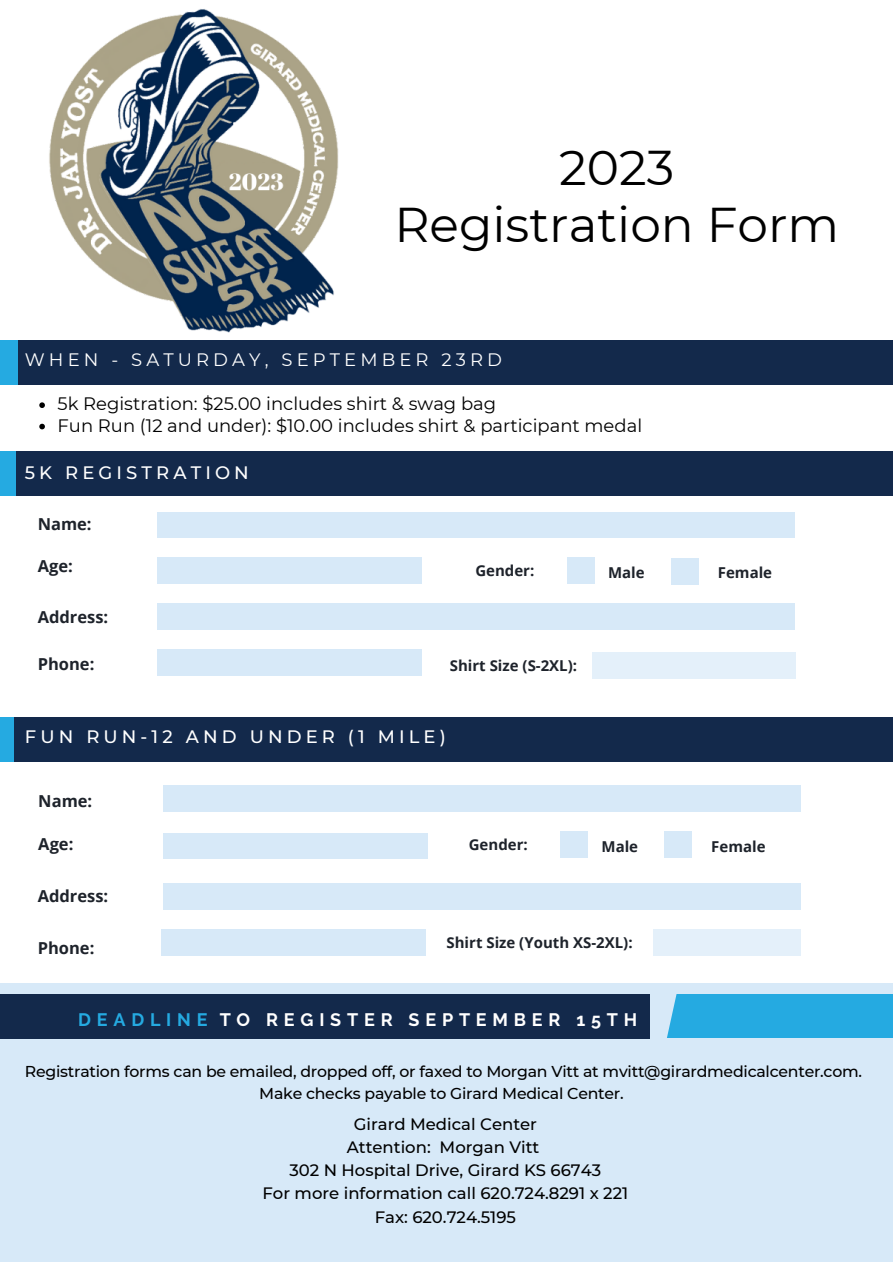
<style>
.page{position:relative;width:893px;height:1264px;background:#fff}
.page>*{position:absolute;margin:0;border:0;box-sizing:border-box;transform-origin:0 0}
.t1{font:48.75px "Montserrat";color:#000}
.t2{font:18px "Montserrat";color:#000}
.t3{font:500 18px "Montserrat";letter-spacing:.23em;color:#fff}
.t4{font:18px "Montserrat";letter-spacing:.23em;color:#fff}
.t5{font:700 18px "Raleway";letter-spacing:.32em;color:#fff}
.t6{font:700 18px "Raleway";letter-spacing:.32em;color:#25aae1}
.t7{font:500 16.5px "Montserrat";color:#000}
.t8{font:700 16.5px "Open Sans";color:#1e232b}
.t9{font:500 15.75px "Montserrat";letter-spacing:-.015em;color:#000}
.t10{font:700 15px "Open Sans";color:#1e232b}
</style>
<div class="page">
<div style="left:157px;top:512px;width:638px;height:26px;background:#d7e9f8"></div>
<div style="left:157px;top:603px;width:638px;height:26px;background:#d7e9f8"></div>
<div style="left:157px;top:649px;width:265px;height:27px;background:#d7e9f8"></div>
<div style="left:591px;top:651px;width:204px;height:27px;background:#e4f0fa"></div>
<div style="left:566px;top:557px;width:28px;height:27px;background:#d7e9f8"></div>
<div style="left:671px;top:557px;width:27px;height:27px;background:#d7e9f8"></div>
<div style="left:157px;top:557px;width:265px;height:26px;background:#d7e9f8"></div>
<div style="left:0;top:451px;width:892px;height:44px;background:#13294b"></div>
<div style="left:0;top:451px;width:16px;height:44px;background:#25aae1"></div>
<div style="left:0;top:717px;width:892px;height:44px;background:#13294b"></div>
<div style="left:0;top:717px;width:14px;height:44px;background:#25aae1"></div>
<div style="left:0;top:340px;width:892px;height:44px;background:#13294b"></div>
<div style="left:0;top:340px;width:18px;height:44px;background:#25aae1"></div>
<div style="left:163px;top:883px;width:637px;height:26px;background:#d7e9f8"></div>
<div style="left:163px;top:785px;width:637px;height:26px;background:#d7e9f8"></div>
<div style="left:163px;top:833px;width:264px;height:25px;background:#d7e9f8"></div>
<div style="left:162px;top:929px;width:264px;height:26px;background:#d7e9f8"></div>
<div style="left:652px;top:929px;width:148px;height:26px;background:#e4f0fa"></div>
<div style="left:560px;top:830px;width:28px;height:27px;background:#d7e9f8"></div>
<div style="left:664px;top:831px;width:28px;height:27px;background:#d7e9f8"></div>
<div style="left:0;top:983px;width:892px;height:278px;background:#d7e9f8"></div>
<div style="left:653px;top:993px;width:239px;height:44px;background:#25aae1"></div>
<svg style="left:625px;top:993px;width:68px;height:46px"></svg>
<div style="left:0;top:993px;width:650px;height:45px;background:#13294b"></div>
<img style="left:49px;top:9px;width:290px;height:324px">
<svg style="left:39px;top:402px;width:6px;height:6px"></svg>
<svg style="left:39px;top:424px;width:6px;height:5px"></svg>
<p class="t1" style="left:559px;top:138px;width:117px">2023</p>
<p class="t1" style="left:394px;top:194px;width:446px">Registration Form</p>
<p class="t4" style="left:25px;top:349px;width:478px">WHEN - SATURDAY, SEPTEMBER 23RD</p>
<p class="t2" style="left:57px;top:393px;width:440px">5k Registration: $25.00 includes shirt &amp; swag bag</p>
<p class="t2" style="left:57px;top:414px;width:586px">Fun Run (12 and under): $10.00 includes shirt &amp; participant medal</p>
<p class="t3" style="left:25px;top:461px;width:225px">5K REGISTRATION</p>
<p class="t8" style="left:38px;top:512px;width:55px">Name:</p>
<p class="t8" style="left:38px;top:554px;width:37px">Age:</p>
<p class="t8" style="left:38px;top:605px;width:72px">Address:</p>
<p class="t8" style="left:38px;top:652px;width:58px">Phone:</p>
<p class="t10" style="left:450px;top:655px;width:129px">Shirt Size (S-2XL):</p>
<p class="t10" style="left:475px;top:560px;width:60px">Gender:</p>
<p class="t10" style="left:608px;top:562px;width:38px">Male</p>
<p class="t10" style="left:717px;top:562px;width:56px">Female</p>
<p class="t3" style="left:25px;top:726px;width:422px">FUN RUN-12 AND UNDER (1 MILE)</p>
<p class="t8" style="left:38px;top:789px;width:55px">Name:</p>
<p class="t8" style="left:38px;top:832px;width:37px">Age:</p>
<p class="t8" style="left:38px;top:884px;width:72px">Address:</p>
<p class="t8" style="left:38px;top:936px;width:58px">Phone:</p>
<p class="t10" style="left:446px;top:932px;width:187px">Shirt Size (Youth XS-2XL):</p>
<p class="t10" style="left:469px;top:834px;width:60px">Gender:</p>
<p class="t10" style="left:601px;top:836px;width:38px">Male</p>
<p class="t10" style="left:711px;top:836px;width:56px">Female</p>
<p class="t6" style="left:78px;top:1009px;width:131px">DEADLINE</p>
<p class="t5" style="left:220px;top:1009px;width:419px">TO REGISTER SEPTEMBER 15TH</p>
<p class="t9" style="left:25px;top:1062px;width:838px">Registration forms can be emailed, dropped off, or faxed to Morgan Vitt at mvitt@girardmedicalcenter.com.</p>
<p class="t9" style="left:259px;top:1083px;width:366px">Make checks payable to Girard Medical Center.</p>
<p class="t7" style="left:354px;top:1113px;width:185px">Girard Medical Center</p>
<p class="t7" style="left:347px;top:1136px;width:194px">Attention: Morgan Vitt</p>
<p class="t7" style="left:289px;top:1160px;width:313px">302 N Hospital Drive, Girard KS 66743</p>
<p class="t7" style="left:262px;top:1183px;width:367px">For more information call 620.724.8291 x 221</p>
<p class="t7" style="left:374px;top:1206px;width:143px">Fax: 620.724.5195</p>
</div>
